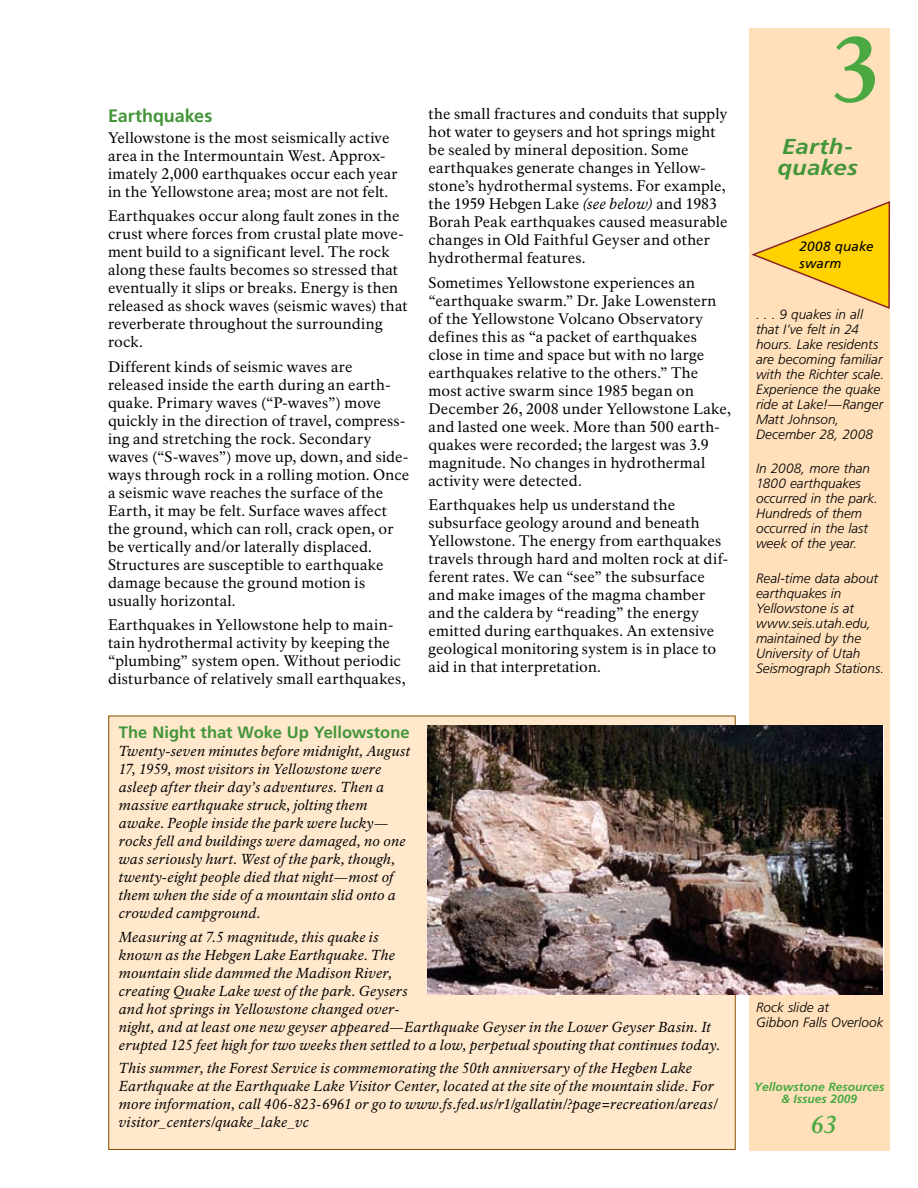
<style>
.page{position:relative;width:918px;height:1188px;background:#fff}
.page>*{position:absolute;margin:0;border:0;box-sizing:border-box;transform-origin:0 0}
.t1{font:700 90px "NPS Rawlinson OT";color:#4aa942}
.t2{font:italic 700 24px "NPS Rawlinson OT";color:#4aa942}
.t3{font:italic 700 21.6px/21px "Frutiger LT Std";letter-spacing:.005em;color:#439539;scale:1.11 1}
.t4{font:700 18px "Frutiger LT Std";letter-spacing:-.005em;color:#439539}
.t5{font:700 16.5px "Frutiger LT Std";color:#439539}
.t6{font:15px/18px "NPS Rawlinson OT";letter-spacing:.01em;color:#000}
.t7{font:italic 14.25px/18px "NPS Rawlinson OT";letter-spacing:.015em;color:#000}
.t8{font:italic 300 13.5px/15px "Frutiger LT Std";color:#000}
.t9{font:italic 13.5px/16.5px "Frutiger LT Std";letter-spacing:.01em;color:#000}
.t10{font:italic 700 12px/12px "Frutiger LT Std";color:#4aa942;text-align:center}
.s1{font-style:italic}
</style>
<div class="page">
<div style="left:749px;top:28px;width:141px;height:1123px;background:#ffe0bb"></div>
<div style="left:109px;top:716px;width:626px;height:433px;background:#ffe8cc"></div>
<img style="left:428px;top:726px;width:454px;height:269px">
<svg style="left:751px;top:201px;width:140px;height:108px"></svg>
<p class="t4" style="left:108px;top:105px;width:106px">Earthquakes</p>
<p class="t6" style="left:108px;top:129px;width:291px">Yellowstone is the most seismically active area in the Intermountain West. Approx&shy;imately 2,000 earthquakes occur each year in the Yellowstone area; most are not felt.</p>
<p class="t6" style="left:108px;top:207px;width:301px">Earthquakes occur along fault zones in the crust where forces from crustal plate move&shy;ment build to a significant level. The rock along these faults becomes so stressed that eventually it slips or breaks. Energy is then released as shock waves (seismic waves) that reverberate throughout the surrounding rock.</p>
<p class="t6" style="left:108px;top:358px;width:303px">Different kinds of seismic waves are released inside the earth during an earth&shy;quake. Primary waves (“P-waves”) move quickly in the direction of travel, compress&shy;ing and stretching the rock. Secondary waves (“S-waves”) move up, down, and side&shy;ways through rock in a rolling motion. Once a seismic wave reaches the surface of the Earth, it may be felt. Surface waves affect the ground, which can roll, crack open, or be vertically and/or laterally displaced.<br>Structures are susceptible to earthquake damage because the ground motion is usually horizontal.</p>
<p class="t6" style="left:108px;top:616px;width:299px">Earthquakes in Yellowstone help to main&shy;tain hydrothermal activity by keeping the “plumbing” system open. Without periodic disturbance of relatively small earthquakes,</p>
<p class="t6" style="left:429px;top:105px;width:300px">the small fractures and conduits that supply hot water to geysers and hot springs might be sealed by mineral deposition. Some earthquakes generate changes in Yellow&shy;stone’s hydrothermal systems. For example, the 1959 Hebgen Lake <span class="s1">(see below)</span> and 1983<br>Borah Peak earthquakes caused measurable changes in Old Faithful Geyser and other hydrothermal features.</p>
<p class="t6" style="left:429px;top:274px;width:304px">Sometimes Yellowstone experiences an “earthquake swarm.” Dr. Jake Lowenstern of the Yellowstone Volcano Observatory defines this as “a packet of earthquakes close in time and space but with no large earthquakes relative to the others.” The most active swarm since 1985 began on December 26, 2008 under Yellowstone Lake, and lasted one week. More than 500 earth&shy;quakes were recorded; the largest was 3.9 magnitude. No changes in hydrothermal activity were detected.</p>
<p class="t6" style="left:429px;top:496px;width:301px">Earthquakes help us understand the subsurface geology around and beneath Yellowstone. The energy from earthquakes travels through hard and molten rock at dif&shy;ferent rates. We can “see” the subsurface and make images of the magma chamber and the caldera by “reading” the energy emitted during earthquakes. An extensive geological monitoring system is in place to aid in that interpretation.</p>
<p class="t5" style="left:119px;top:723px;width:292px">The Night that Woke Up Yellowstone</p>
<p class="t7" style="left:119px;top:743px;width:293px">Twenty-seven minutes before midnight, August 17, 1959, most visitors in Yellowstone were asleep after their day’s adventures. Then a massive earthquake struck, jolting them awake. People inside the park were lucky— rocks fell and buildings were damaged, no one was seriously hurt. West of the park, though, twenty-eight people died that night—most of them when the side of a mountain slid onto a crowded campground.</p>
<p class="t7" style="left:119px;top:928px;width:603px">Measuring at 7.5 magnitude, this quake is<br>known as the Hebgen Lake Earthquake. The<br>mountain slide dammed the Madison River,<br>creating Quake Lake west of the park. Geysers<br>and hot springs in Yellowstone changed over-<br>night, and at least one new geyser appeared—Earthquake Geyser in the Lower Geyser Basin. It erupted 125 feet high for two weeks then settled to a low, perpetual spouting that continues today.</p>
<p class="t7" style="left:119px;top:1060px;width:600px">This summer, the Forest Service is commemorating the 50th anniversary of the Hegben Lake Earthquake at the Earthquake Lake Visitor Center, located at the site of the mountain slide. For more information, call 406-823-6961 or go to www.fs.fed.us/r1/gallatin/?page=recreation/areas/ visitor_centers/quake_lake_vc</p>
<h1 class="t1" style="left:832px;top:16px;width:51px">3</h1>
<h3 class="t3" style="left:778px;top:136px;width:74px">Earth&shy;quakes</h3>
<p class="t9" style="left:800px;top:238px;width:76px">2008 quake swarm</p>
<p class="t8" style="left:756px;top:307px;width:130px">. . . 9 quakes in all that I’ve felt in 24 hours. Lake residents are becoming familiar with the Richter scale.<br>Experience the quake ride at Lake!—Ranger<br>Matt Johnson,<br>December 28, 2008</p>
<p class="t8" style="left:756px;top:461px;width:123px">In 2008, more than<br>1800 earthquakes occurred in the park.<br>Hundreds of them occurred in the last week of the year.</p>
<p class="t8" style="left:756px;top:571px;width:130px">Real-time data about earthquakes in<br>Yellowstone is at www.seis.utah.edu, maintained by the<br>University of Utah<br>Seismograph Stations.</p>
<p class="t8" style="left:756px;top:1000px;width:129px">Rock slide at<br>Gibbon Falls Overlook</p>
<p class="t10" style="left:754px;top:1081px;width:132px">Yellowstone Resources &amp; Issues 2009</p>
<h2 class="t2" style="left:811px;top:1110px;width:28px">63</h2>
</div>
